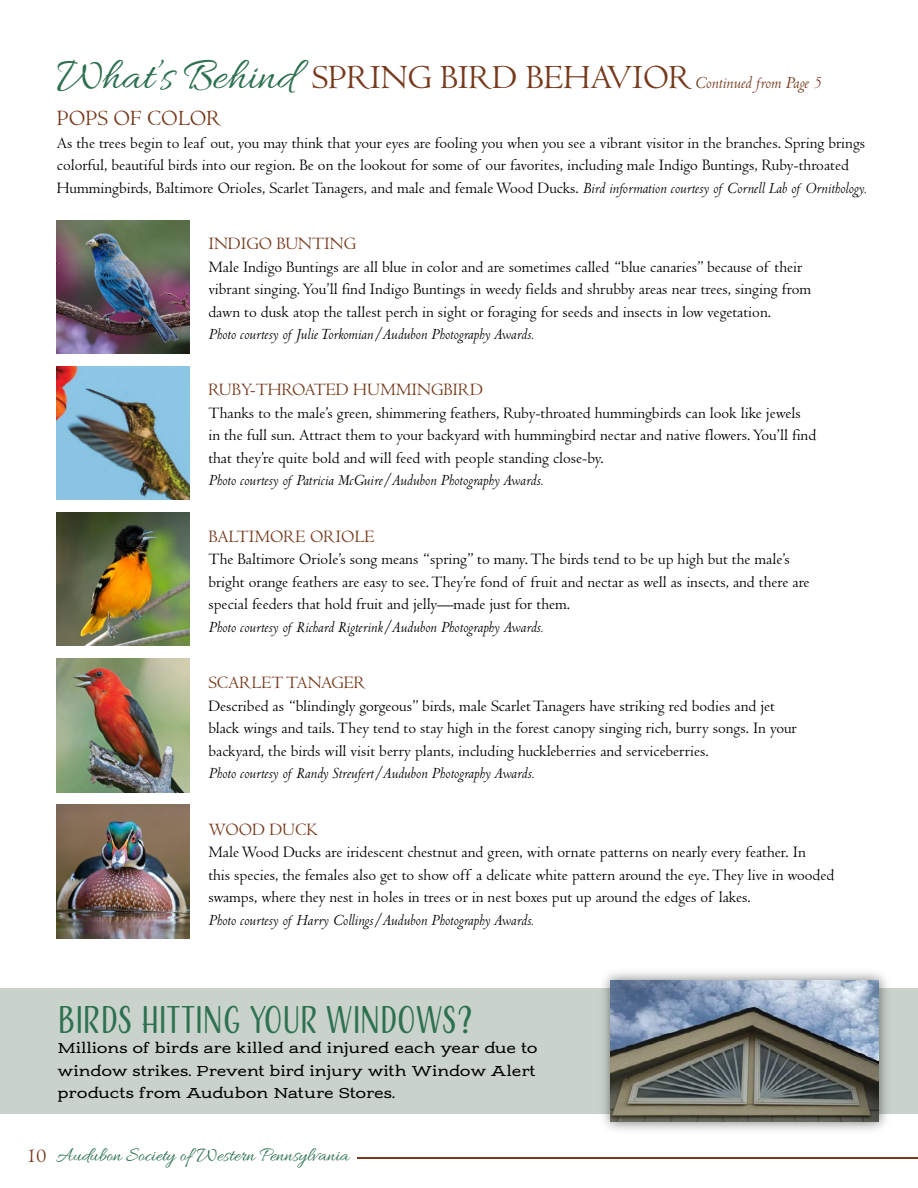
<style>
.page{position:relative;width:918px;height:1188px;background:#fff}
.page>*{position:absolute;margin:0;border:0;box-sizing:border-box;transform-origin:0 0}
.t1{font:36px "Adorn S Condensed Sans";letter-spacing:-.02em;color:#2d7150}
.t2{font:34.95px "Centaur";color:#76391b}
.t3{font:22.5px "Centaur";color:#76391b}
.t4{font:20.1px "Allura";color:#2d7150}
.t5{font:18px "Centaur";color:#76391b}
.t6{font:italic 18px "Centaur";color:#76391b}
.t7{font:16.5px/22.5px "Centaur";color:#000}
.t8{font:italic 16.5px "Centaur";color:#000}
.t9{font:15px/22.5px "Adorn S Slab Serif";color:#000}
.s1{font-family:"Allura";font-size:45.9px;color:#2d7150}
.s2{font-style:italic}
.s3{font-family:"Centaur";color:#76391b}
</style>
<div class="page">
<hr style="left:358px;top:1157px;width:560px;height:1px;background:#76391b">
<img style="left:57px;top:221px;width:133px;height:133px">
<img style="left:57px;top:367px;width:133px;height:133px">
<img style="left:57px;top:513px;width:133px;height:133px">
<img style="left:57px;top:659px;width:133px;height:133px">
<img style="left:57px;top:805px;width:133px;height:133px">
<div style="left:0;top:988px;width:918px;height:125px;background:#cad3cb"></div>
<img style="left:594px;top:972px;width:301px;height:158px">
<img style="left:611px;top:980px;width:267px;height:142px">
<h2 class="t2" style="left:57px;top:58px;width:637px"><span class="s1">What’s Behind</span> SPRING BIRD BEHAVIOR</h2>
<h3 class="t3" style="left:57px;top:106px;width:166px">POPS OF COLOR</h3>
<p class="t7" style="left:57px;top:132px;width:812px">As the trees begin to leaf out, you may think that your eyes are fooling you when you see a vibrant visitor in the branches. Spring brings colorful, beautiful birds into our region. Be on the lookout for some of our favorites, including male Indigo Buntings, Ruby-throated<br>Hummingbirds, Baltimore Orioles, Scarlet Tanagers, and male and female Wood Ducks. <span class="s2">Bird information courtesy of Cornell Lab of Ornithology.</span></p>
<p class="t6" style="left:695px;top:73px;width:128px">Continued from Page 5</p>
<p class="t5" style="left:208px;top:234px;width:149px">INDIGO BUNTING</p>
<p class="t7" style="left:208px;top:256px;width:604px">Male Indigo Buntings are all blue in color and are sometimes called “blue canaries” because of their vibrant singing. You’ll find Indigo Buntings in weedy fields and shrubby areas near trees, singing from dawn to dusk atop the tallest perch in sight or foraging for seeds and insects in low vegetation.</p>
<p class="t8" style="left:208px;top:326px;width:327px">Photo courtesy of Julie Torkomian/Audubon Photography Awards.</p>
<p class="t5" style="left:208px;top:380px;width:276px">RUBY-THROATED HUMMINGBIRD</p>
<p class="t7" style="left:208px;top:402px;width:609px">Thanks to the male’s green, shimmering feathers, Ruby-throated hummingbirds can look like jewels in the full sun. Attract them to your backyard with hummingbird nectar and native flowers. You’ll find that they’re quite bold and will feed with people standing close-by.</p>
<p class="t8" style="left:208px;top:472px;width:337px">Photo courtesy of Patricia McGuire/Audubon Photography Awards.</p>
<p class="t5" style="left:208px;top:526px;width:168px">BALTIMORE ORIOLE</p>
<p class="t7" style="left:208px;top:548px;width:603px">The Baltimore Oriole’s song means “spring” to many. The birds tend to be up high but the male’s bright orange feathers are easy to see. They’re fond of fruit and nectar as well as insects, and there are special feeders that hold fruit and jelly—made just for them.</p>
<p class="t8" style="left:208px;top:618px;width:337px">Photo courtesy of Richard Rigterink/Audubon Photography Awards.</p>
<p class="t5" style="left:208px;top:673px;width:159px">SCARLET TANAGER</p>
<p class="t7" style="left:208px;top:695px;width:590px">Described as “blindingly gorgeous” birds, male Scarlet Tanagers have striking red bodies and jet black wings and tails. They tend to stay high in the forest canopy singing rich, burry songs. In your backyard, the birds will visit berry plants, including huckleberries and serviceberries.</p>
<p class="t8" style="left:208px;top:765px;width:328px">Photo courtesy of Randy Streufert/Audubon Photography Awards.</p>
<p class="t5" style="left:208px;top:819px;width:111px">WOOD DUCK</p>
<p class="t7" style="left:208px;top:841px;width:628px">Male Wood Ducks are iridescent chestnut and green, with ornate patterns on nearly every feather. In<br>this species, the females also get to show off a delicate white pattern around the eye. They live in wooded swamps, where they nest in holes in trees or in nest boxes put up around the edges of lakes.</p>
<p class="t8" style="left:208px;top:911px;width:327px">Photo courtesy of Harry Collings/Audubon Photography Awards.</p>
<h1 class="t1" style="left:58px;top:998px;width:416px">BIRDS HITTING YOUR WINDOWS?</h1>
<p class="t9" style="left:58px;top:1037px;width:482px">Millions of birds are killed and injured each year due to window strikes. Prevent bird injury with Window Alert products from Audubon Nature Stores.</p>
<p class="t4" style="left:27px;top:1144px;width:324px"><span class="s3">10</span> Audubon Society of Western Pennsylvania</p>
</div>
